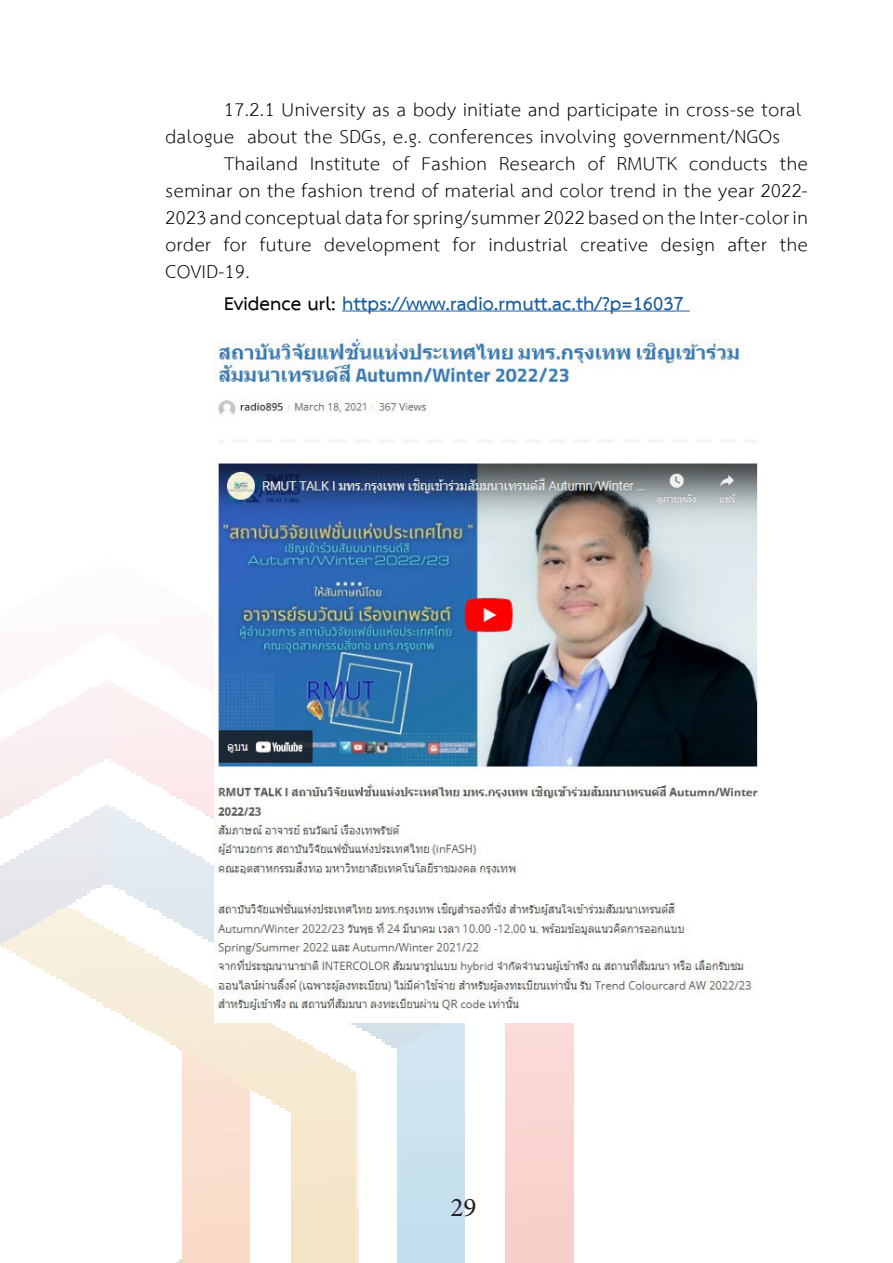
<style>
.page{position:relative;width:893px;height:1263px;background:#fff}
.page>*{position:absolute;margin:0;border:0;box-sizing:border-box;transform-origin:0 0}
.t1{font:27px/27px "TH Sarabun New";letter-spacing:.02em;color:#040503}
.t2{font:700 27px "TH Sarabun New";color:#175d9e}
.t3{font:27px "Minion Pro";color:#231f20}
.s1{color:#040503}
</style>
<div class="page">
<hr style="left:342px;top:311px;width:348px;height:1px;background:#175d9e">
<img style="left:215px;top:339px;width:543px;height:677px">
<p class="t1" style="left:166px;top:97px;width:637px;text-indent:58px">17.2.1 University as a body initiate and participate in cross-se toral dalogue about the SDGs, e.g. conferences involving government/NGOs</p>
<p class="t1" style="left:166px;top:151px;width:644px;text-align:justify;text-indent:59px">Thailand Institute of Fashion Research of RMUTK conducts the seminar on the fashion trend of material and color trend in the year 2022- 2023 and conceptual data for spring/summer 2022 based on the Inter-color in order for future development for industrial creative design after the COVID-19.</p>
<p class="t2" style="left:224px;top:287px;width:461px"><span class="s1">Evidence url:</span> https://www.radio.rmutt.ac.th/?p=16037</p>
<p class="t3" style="left:450px;top:1190px;width:27px">29</p>
</div>
